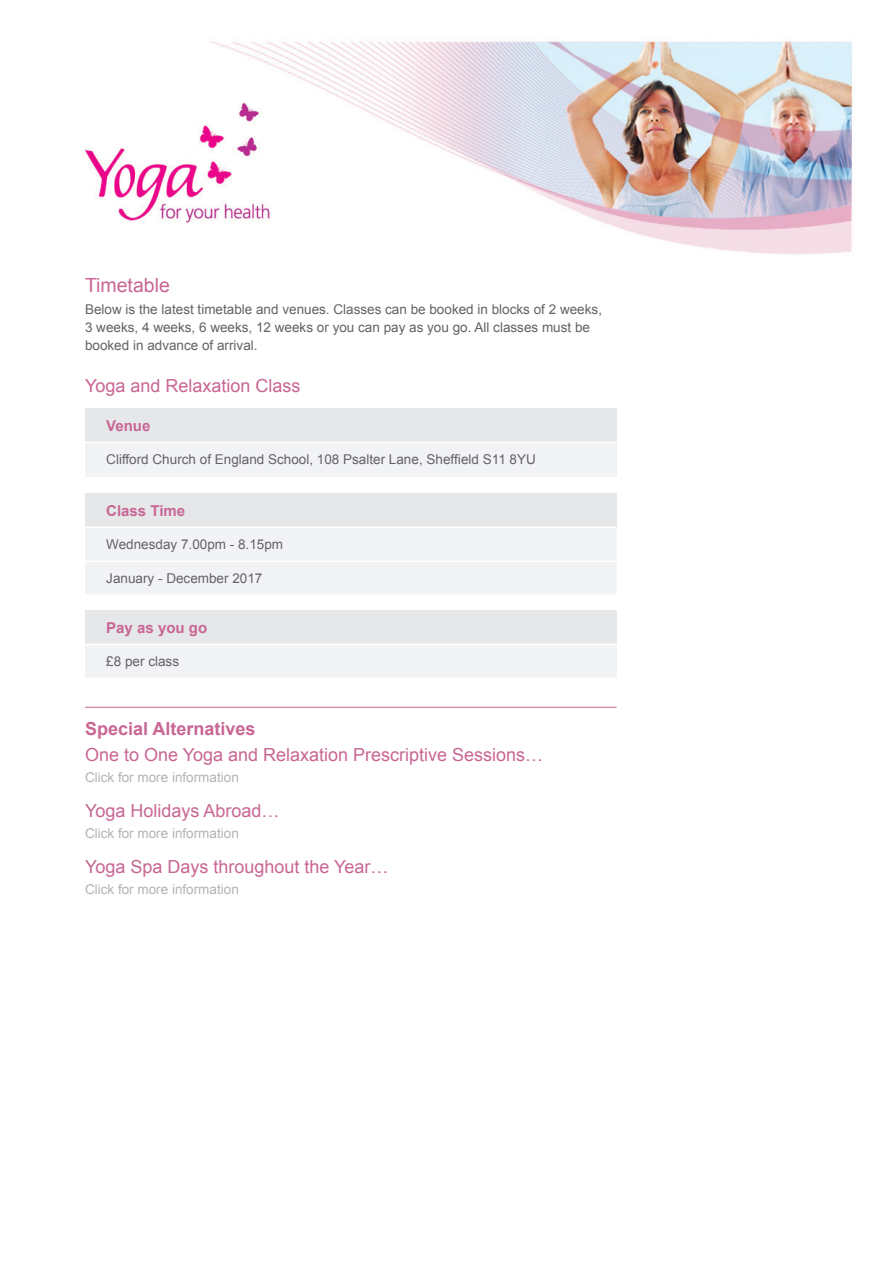
<style>
.page{position:relative;width:893px;height:1263px;background:#fff}
.page>*{position:absolute;margin:0;border:0;box-sizing:border-box;transform-origin:0 0}
.t1{font:19.5px "Arial";color:#c86694}
.t2{font:18px "Arial";color:#c86694}
.t3{font:700 18px "Arial";color:#c86694}
.t4{font:700 15px "Arial";color:#c86694}
.t5{font:13.5px/18px "Arial";color:#636366}
.t6{font:13.5px "Arial";color:#b2b3b7}
</style>
<div class="page">
<img style="left:84px;top:41px;width:769px;height:214px">
<div style="left:85px;top:493px;width:532px;height:34px;background:#e6e7e9"></div>
<div style="left:85px;top:528px;width:531px;height:66px;background:#f2f3f4"></div>
<hr style="left:85px;top:526px;width:532px;height:2px;background:#fff">
<hr style="left:85px;top:561px;width:532px;height:1px;background:#fff">
<div style="left:85px;top:408px;width:532px;height:34px;background:#e6e7e9"></div>
<div style="left:85px;top:442px;width:532px;height:34px;background:#f2f3f4"></div>
<hr style="left:85px;top:441px;width:532px;height:2px;background:#fff">
<hr style="left:85px;top:707px;width:532px;height:1px;background:#c86694">
<div style="left:85px;top:610px;width:532px;height:34px;background:#e6e7e9"></div>
<div style="left:85px;top:644px;width:532px;height:34px;background:#f2f3f4"></div>
<hr style="left:85px;top:644px;width:532px;height:1px;background:#fff">
<h1 class="t1" style="left:85px;top:272px;width:86px">Timetable</h1>
<p class="t5" style="left:85px;top:300px;width:518px">Below is the latest timetable and venues. Classes can be booked in blocks of 2 weeks,<br>3 weeks, 4 weeks, 6 weeks, 12 weeks or you can pay as you go. All classes must be booked in advance of arrival.</p>
<h2 class="t2" style="left:85px;top:373px;width:217px">Yoga and Relaxation Class</h2>
<p class="t4" style="left:106px;top:416px;width:46px">Venue</p>
<p class="t5" style="left:106px;top:451px;width:431px">Clifford Church of England School, 108 Psalter Lane, Sheffield S11 8YU</p>
<p class="t4" style="left:106px;top:501px;width:80px">Class Time</p>
<p class="t5" style="left:106px;top:536px;width:178px">Wednesday 7.00pm - 8.15pm</p>
<p class="t5" style="left:106px;top:570px;width:158px">January - December 2017</p>
<p class="t4" style="left:106px;top:618px;width:102px">Pay as you go</p>
<p class="t5" style="left:106px;top:653px;width:74px">£8 per class</p>
<h2 class="t3" style="left:85px;top:717px;width:172px">Special Alternatives</h2>
<h2 class="t2" style="left:85px;top:743px;width:460px">One to One Yoga and Relaxation Prescriptive Sessions…</h2>
<p class="t6" style="left:85px;top:769px;width:155px">Click for more information</p>
<h2 class="t2" style="left:85px;top:799px;width:196px">Yoga Holidays Abroad…</h2>
<p class="t6" style="left:85px;top:825px;width:155px">Click for more information</p>
<h2 class="t2" style="left:85px;top:855px;width:305px">Yoga Spa Days throughout the Year…</h2>
<p class="t6" style="left:85px;top:881px;width:155px">Click for more information</p>
</div>
